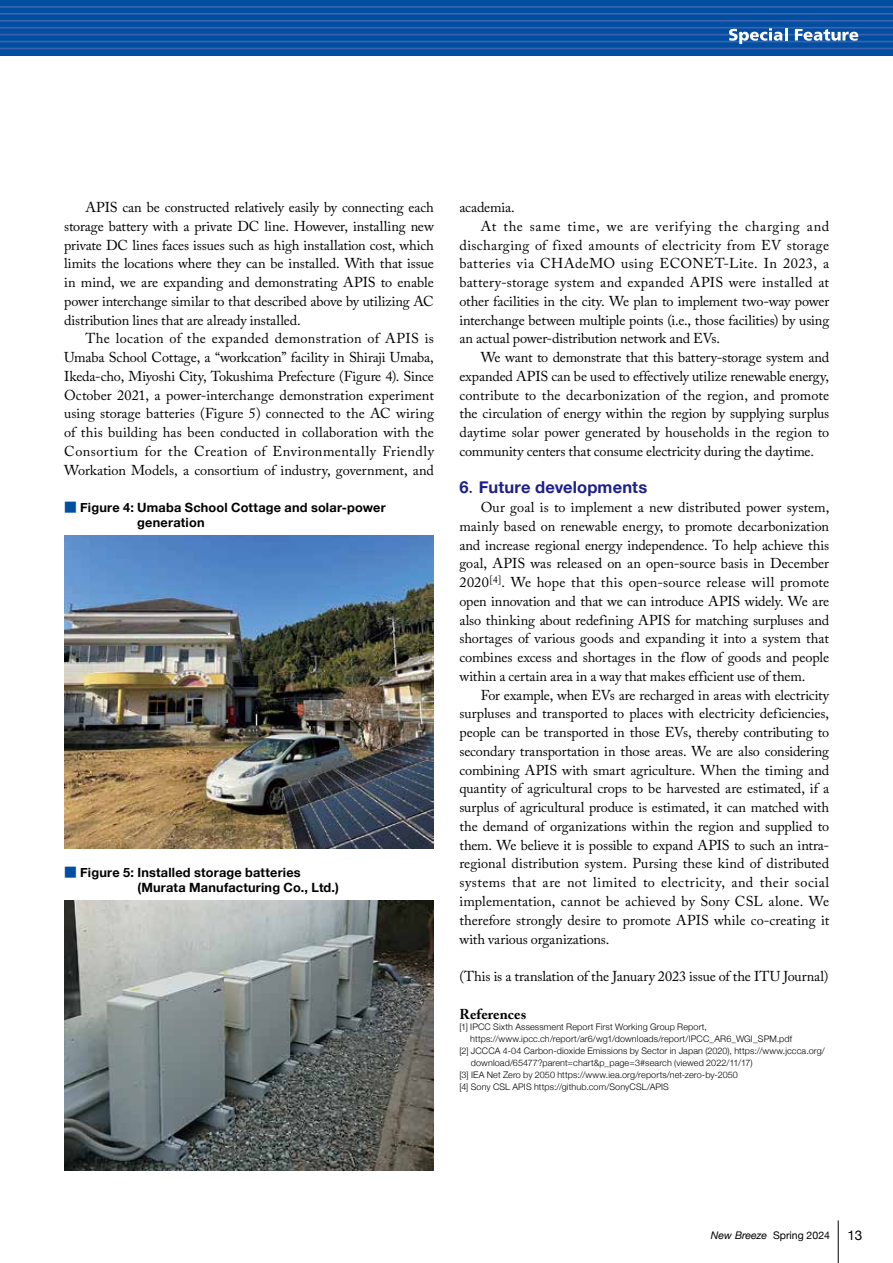
<style>
.page{position:relative;width:893px;height:1263px;background:#fff}
.page>*{position:absolute;margin:0;border:0;box-sizing:border-box;transform-origin:0 0}
.t1{font:700 16.5px "Helvetica Neue";letter-spacing:.01em;color:#1d2088}
.t2{font:14.25px/18.8px "Adobe Caslon Pro";color:#000;text-align:justify}
.t3{font:14.25px "Adobe Caslon Pro";letter-spacing:.02em;color:#000}
.t4{font:14.25px "Adobe Caslon Pro";letter-spacing:.03em;color:#000}
.t5{font:14.25px "Adobe Caslon Pro";letter-spacing:.045em;color:#000}
.t6{font:700 14.25px "Adobe Caslon Pro";letter-spacing:.01em;color:#000}
.t7{font:13.5px "Helvetica Neue";color:#000}
.t8{font:700 12.75px/15px "Helvetica Neue";letter-spacing:.015em;color:#000}
.t9{font:10.5px "Helvetica Neue";color:#000}
.t10{font:300 9px "Helvetica Neue";letter-spacing:.015em;color:#000}
.s1{font-family:"Shin Go Pro";font-weight:400;color:#004ea2}
.s2{font-family:"Koz Min Pro";font-weight:400}
.s3{font-style:italic}
</style>
<div class="page">
<img style="left:64px;top:536px;width:370px;height:312px">
<img style="left:64px;top:900px;width:370px;height:271px">
<hr style="left:838px;top:1220px;width:1px;height:43px;background:#000">
<div style="left:0;top:0;width:893px;height:55px;background:#004ea2"></div>
<hr style="left:0;top:6px;width:893px;height:2px;background:#3d62ad">
<hr style="left:0;top:13px;width:893px;height:2px;background:#3d62ad">
<hr style="left:0;top:20px;width:893px;height:2px;background:#3d62ad">
<hr style="left:0;top:27px;width:893px;height:2px;background:#3d62ad">
<hr style="left:0;top:34px;width:893px;height:1px;background:#3d62ad">
<hr style="left:0;top:41px;width:893px;height:1px;background:#3d62ad">
<hr style="left:0;top:48px;width:893px;height:1px;background:#3d62ad">
<svg style="left:729px;top:28px;width:59px;height:16px"></svg>
<svg style="left:795px;top:29px;width:63px;height:12px"></svg>
<p class="t2" style="left:64px;top:198px;width:371px;text-indent:21px">APIS can be constructed relatively easily by connecting each storage battery with a private DC line. However, installing new private DC lines faces issues such as high installation cost, which limits the locations where they can be installed. With that issue in mind, we are expanding and demonstrating APIS to enable power interchange similar to that described above by utilizing AC distribution lines that are already installed.</p>
<p class="t2" style="left:64px;top:329px;width:371px;text-indent:21px">The location of the expanded demonstration of APIS is Umaba School Cottage, a “workcation” facility in Shiraji Umaba, Ikeda-cho, Miyoshi City, Tokushima Prefecture (Figure 4). Since October 2021, a power-interchange demonstration experiment using storage batteries (Figure 5) connected to the AC wiring of this building has been conducted in collaboration with the Consortium for the Creation of Environmentally Friendly Workation Models, a consortium of industry, government, and</p>
<p class="t8" style="left:137px;top:500px;width:250px;text-indent:-73px"><span class="s1">■</span> Figure 4: Umaba School Cottage and solar-power generation</p>
<p class="t8" style="left:137px;top:865px;width:203px;text-indent:-73px"><span class="s1">■</span> Figure 5: Installed storage batteries (Murata Manufacturing Co., Ltd.)</p>
<p class="t2" style="left:459px;top:198px;width:57px">academia.</p>
<p class="t5" style="left:481px;top:218px;width:350px">At the same time, we are verifying the charging and</p>
<p class="t3" style="left:459px;top:236px;width:371px">discharging of fixed amounts of electricity from EV storage</p>
<p class="t4" style="left:459px;top:255px;width:371px">batteries via CHAdeMO using ECONET-Lite. In 2023, a</p>
<p class="t2" style="left:459px;top:273px;width:371px">battery-storage system and expanded APIS were installed at</p>
<p class="t2" style="left:459px;top:292px;width:371px">other facilities in the city. We plan to implement two-way power</p>
<p class="t2" style="left:459px;top:310px;width:371px">interchange between multiple points (i.e., those facilities) by using</p>
<p class="t2" style="left:459px;top:329px;width:262px">an actual power-distribution network and EVs.</p>
<p class="t2" style="left:481px;top:348px;width:350px">We want to demonstrate that this battery-storage system and</p>
<p class="t2" style="left:459px;top:367px;width:371px">expanded APIS can be used to effectively utilize renewable energy,</p>
<p class="t2" style="left:459px;top:385px;width:371px">contribute to the decarbonization of the region, and promote</p>
<p class="t2" style="left:459px;top:404px;width:371px">the circulation of energy within the region by supplying surplus</p>
<p class="t2" style="left:459px;top:423px;width:371px">daytime solar power generated by households in the region to</p>
<p class="t2" style="left:459px;top:442px;width:356px">community centers that consume electricity during the daytime.</p>
<p class="t1" style="left:459px;top:475px;width:189px">6<span class="s2">．</span>Future developments</p>
<p class="t2" style="left:459px;top:498px;width:371px;text-indent:21px">Our goal is to implement a new distributed power system, mainly based on renewable energy, to promote decarbonization and increase regional energy independence. To help achieve this goal, APIS was released on an open-source basis in December 2020<sup>[4]</sup>. We hope that this open-source release will promote open innovation and that we can introduce APIS widely. We are also thinking about redefining APIS for matching surpluses and shortages of various goods and expanding it into a system that combines excess and shortages in the flow of goods and people within a certain area in a way that makes efficient use of them.</p>
<p class="t2" style="left:459px;top:685px;width:371px;text-indent:21px">For example, when EVs are recharged in areas with electricity surpluses and transported to places with electricity deficiencies, people can be transported in those EVs, thereby contributing to secondary transportation in those areas. We are also considering combining APIS with smart agriculture. When the timing and quantity of agricultural crops to be harvested are estimated, if a surplus of agricultural produce is estimated, it can matched with the demand of organizations within the region and supplied to them. We believe it is possible to expand APIS to such an intra&shy;regional distribution system. Pursing these kind of distributed systems that are not limited to electricity, and their social implementation, cannot be achieved by Sony CSL alone. We therefore strongly desire to promote APIS while co-creating it with various organizations.</p>
<p class="t2" style="left:459px;top:967px;width:371px">(This is a translation of the January 2023 issue of the ITU Journal)</p>
<p class="t6" style="left:459px;top:1005px;width:68px">References</p>
<p class="t10" style="left:459px;top:1020px;width:249px">[1] IPCC Sixth Assessment Report First Working Group Report,</p>
<p class="t10" style="left:470px;top:1032px;width:323px">https://www.ipcc.ch/report/ar6/wg1/downloads/report/IPCC_AR6_WGI_SPM.pdf</p>
<p class="t10" style="left:459px;top:1044px;width:367px">[2] JCCCA 4-04 Carbon-dioxide Emissions by Sector in Japan (2020), https://www.jccca.org/</p>
<p class="t10" style="left:471px;top:1056px;width:283px">download/65477?parent=chart&amp;p_page=3#search (viewed 2022/11/17)</p>
<p class="t10" style="left:459px;top:1068px;width:280px">[3] IEA Net Zero by 2050 https://www.iea.org/reports/net-zero-by-2050</p>
<p class="t10" style="left:459px;top:1080px;width:211px">[4] Sony CSL APIS https://github.com/SonyCSL/APIS</p>
<p class="t9" style="left:711px;top:1227px;width:121px"><span class="s3">New Breeze</span> Spring 2024</p>
<p class="t7" style="left:847px;top:1225px;width:17px">13</p>
</div>
